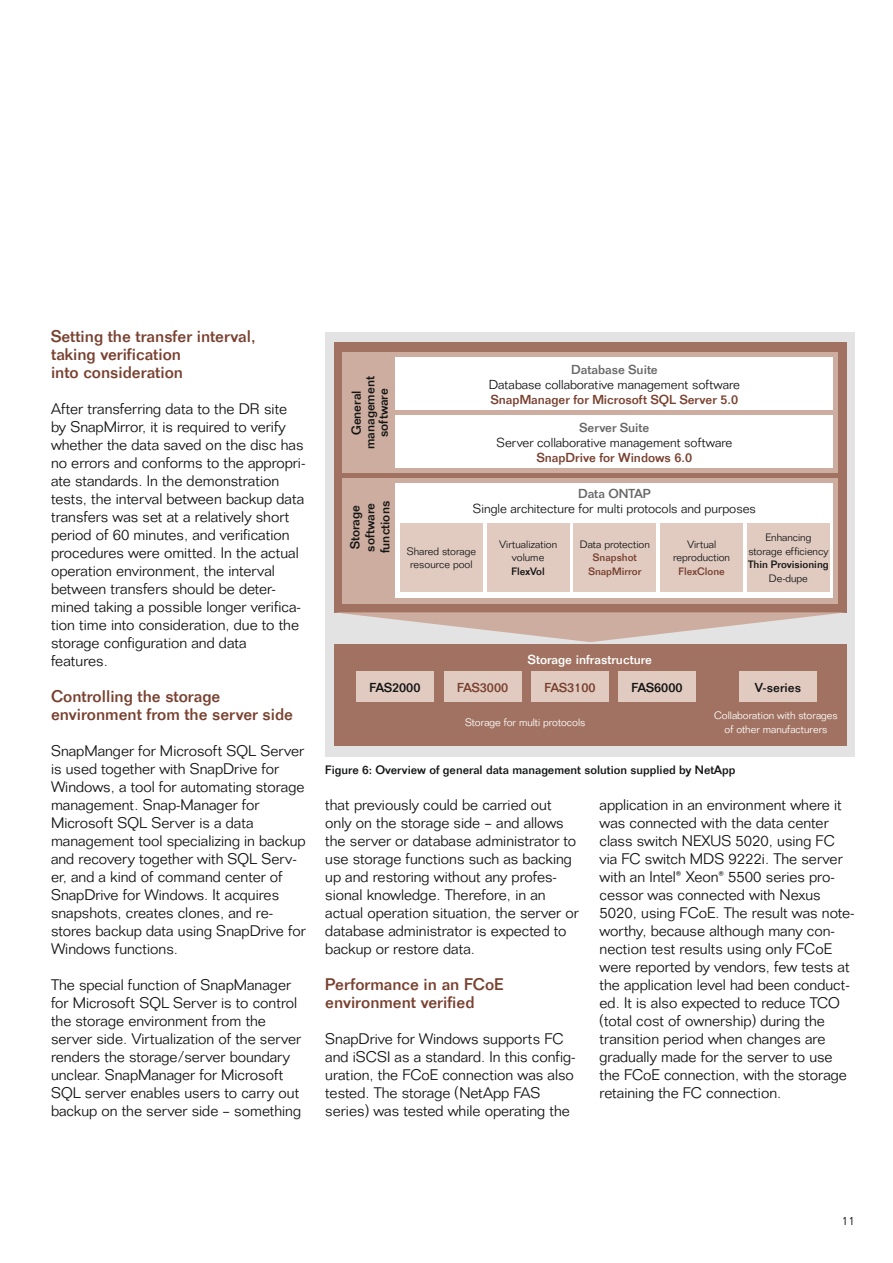
<style>
.page{position:relative;width:893px;height:1263px;background:#fff}
.page>*{position:absolute;margin:0;border:0;box-sizing:border-box;transform-origin:0 0}
.t1{font:500 16.5px/18px "SAP Sans 2007";color:#794130}
.t2{font:300 15px/18px "SAP Sans 2007";color:#141515}
.t3{font:300 12.75px "SAP Sans 2007";color:#141515}
.t4{font:500 12.75px "SAP Sans 2007";color:#794130}
.t5{font:500 12.75px/13.5px "SAP Sans 2007";color:#141515;text-align:center}
.t6{font:500 12.75px "SAP Sans 2007";color:#686868}
.t7{font:500 12.75px "SAP Sans 2007";color:#fff}
.t8{font:500 12px "SAP Sans 2007";color:#141515}
.t9{font:300 12px "SAP Sans 2007";color:#141515}
.t10{font:300 10.5px/13.5px "SAP Sans 2007";color:#141515;text-align:center}
.t11{font:300 10.5px/13.5px "SAP Sans 2007";color:#fff;text-align:center}
.t12{font:500 10.5px/13.5px "SAP Sans 2007";color:#794130;text-align:center}
.t13{font:500 10.5px "SAP Sans 2007";color:#141515}
</style>
<div class="page">
<div style="left:325px;top:332px;width:530px;height:424px;background:#e3e3e3"></div>
<div style="left:334px;top:342px;width:512px;height:270px;background:#a17261"></div>
<div style="left:334px;top:644px;width:512px;height:102px;background:#a17261"></div>
<div style="left:342px;top:352px;width:496px;height:121px;background:#cdad9f"></div>
<div style="left:342px;top:478px;width:496px;height:125px;background:#cdad9f"></div>
<div style="left:395px;top:357px;width:438px;height:53px;background:#fff"></div>
<div style="left:395px;top:483px;width:438px;height:114px;background:#fff"></div>
<div style="left:395px;top:415px;width:438px;height:53px;background:#fff"></div>
<div style="left:400px;top:523px;width:83px;height:69px;background:#e1cbc1"></div>
<div style="left:487px;top:523px;width:82px;height:69px;background:#e1cbc1"></div>
<div style="left:574px;top:523px;width:82px;height:69px;background:#e1cbc1"></div>
<div style="left:660px;top:523px;width:83px;height:69px;background:#e1cbc1"></div>
<div style="left:747px;top:523px;width:83px;height:69px;background:#e1cbc1"></div>
<div style="left:356px;top:672px;width:78px;height:30px;background:#e1cbc1"></div>
<div style="left:444px;top:672px;width:77px;height:30px;background:#e1cbc1"></div>
<div style="left:531px;top:672px;width:78px;height:30px;background:#e1cbc1"></div>
<div style="left:618px;top:672px;width:78px;height:30px;background:#e1cbc1"></div>
<div style="left:739px;top:672px;width:77px;height:30px;background:#e1cbc1"></div>
<svg style="left:334px;top:612px;width:512px;height:30px"></svg>
<p class="t1" style="left:51px;top:328px;width:206px">Setting the transfer interval, taking verification<br>into consideration</p>
<p class="t2" style="left:51px;top:400px;width:256px">After transferring data to the DR site by SnapMirror, it is required to verify whether the data saved on the disc has no errors and conforms to the appropri&shy;ate standards. In the demonstration tests, the interval between backup data transfers was set at a relatively short period of 60 minutes, and verification procedures were omitted. In the actual operation environment, the interval between transfers should be deter&shy;mined taking a possible longer verifica&shy;tion time into consideration, due to the storage configuration and data features.</p>
<p class="t1" style="left:51px;top:688px;width:244px">Controlling the storage environment from the server side</p>
<p class="t2" style="left:51px;top:742px;width:256px">SnapManger for Microsoft SQL Server is used together with SnapDrive for Windows, a tool for automating storage management. Snap-Manager for Microsoft SQL Server is a data management tool specializing in backup and recovery together with SQL Serv&shy;er, and a kind of command center of SnapDrive for Windows. It acquires snapshots, creates clones, and re&shy;stores backup data using SnapDrive for Windows functions.</p>
<p class="t2" style="left:51px;top:976px;width:252px">The special function of SnapManager for Microsoft SQL Server is to control the storage environment from the server side. Virtualization of the server renders the storage/server boundary unclear. SnapManager for Microsoft SQL server enables users to carry out backup on the server side – something</p>
<p class="t5" style="left:350px;top:449px;width:74px;rotate:-90deg">General management software</p>
<p class="t5" style="left:348px;top:553px;width:54px;line-height:15px;rotate:-90deg">Storage software functions</p>
<p class="t6" style="left:571px;top:362px;width:88px">Database Suite</p>
<p class="t3" style="left:489px;top:377px;width:253px">Database collaborative management software</p>
<p class="t4" style="left:491px;top:392px;width:249px">SnapManager for Microsoft SQL Server 5.0</p>
<p class="t6" style="left:580px;top:420px;width:71px">Server Suite</p>
<p class="t3" style="left:496px;top:435px;width:237px">Server collaborative management software</p>
<p class="t4" style="left:537px;top:450px;width:157px">SnapDrive for Windows 6.0</p>
<p class="t6" style="left:578px;top:486px;width:74px">Data ONTAP</p>
<p class="t3" style="left:473px;top:501px;width:284px">Single architecture for multi protocols and purposes</p>
<p class="t10" style="left:407px;top:544px;width:71px">Shared storage resource pool</p>
<p class="t10" style="left:499px;top:537px;width:59px">Virtualization volume</p>
<p class="t13" style="left:511px;top:565px;width:35px">FlexVol</p>
<p class="t10" style="left:580px;top:537px;width:71px">Data protection</p>
<p class="t12" style="left:588px;top:551px;width:54px">Snapshot<br>SnapMirror</p>
<p class="t10" style="left:673px;top:537px;width:58px">Virtual reproduction</p>
<p class="t12" style="left:678px;top:565px;width:48px">FlexClone</p>
<p class="t10" style="left:748px;top:531px;width:82px">Enhancing storage efficiency</p>
<p class="t13" style="left:748px;top:558px;width:82px">Thin Provisioning</p>
<p class="t10" style="left:769px;top:571px;width:40px">De-dupe</p>
<p class="t7" style="left:528px;top:652px;width:126px">Storage infrastructure</p>
<p class="t5" style="left:370px;top:681px;width:52px">FAS2000</p>
<p class="t4" style="left:457px;top:680px;width:52px">FAS3000</p>
<p class="t4" style="left:545px;top:680px;width:52px">FAS3100</p>
<p class="t5" style="left:632px;top:681px;width:52px">FAS6000</p>
<p class="t5" style="left:755px;top:681px;width:48px">V-series</p>
<p class="t11" style="left:465px;top:716px;width:122px">Storage for multi protocols</p>
<p class="t11" style="left:714px;top:709px;width:125px">Collaboration with storages of other manufacturers</p>
<p class="t8" style="left:325px;top:763px;width:412px">Figure 6: Overview of general data management solution supplied by NetApp</p>
<p class="t2" style="left:325px;top:796px;width:255px">that previously could be carried out only on the storage side – and allows the server or database administrator to use storage functions such as backing up and restoring without any profes&shy;sional knowledge. Therefore, in an actual operation situation, the server or database administrator is expected to backup or restore data.</p>
<p class="t1" style="left:325px;top:976px;width:180px">Performance in an FCoE environment verified</p>
<p class="t2" style="left:325px;top:1030px;width:252px">SnapDrive for Windows supports FC and iSCSI as a standard. In this config&shy;uration, the FCoE connection was also tested. The storage (NetApp FAS series) was tested while operating the</p>
<p class="t2" style="left:600px;top:796px;width:257px">application in an environment where it was connected with the data center class switch NEXUS 5020, using FC via FC switch MDS 9222i. The server with an Intel® Xeon® 5500 series pro&shy;cessor was connected with Nexus 5020, using FCoE. The result was note&shy;worthy, because although many con&shy;nection test results using only FCoE were reported by vendors, few tests at the application level had been conduct&shy;ed. It is also expected to reduce TCO (total cost of ownership) during the transition period when changes are gradually made for the server to use the FCoE connection, with the storage retaining the FC connection.</p>
<p class="t9" style="left:841px;top:1213px;width:15px">11</p>
</div>
